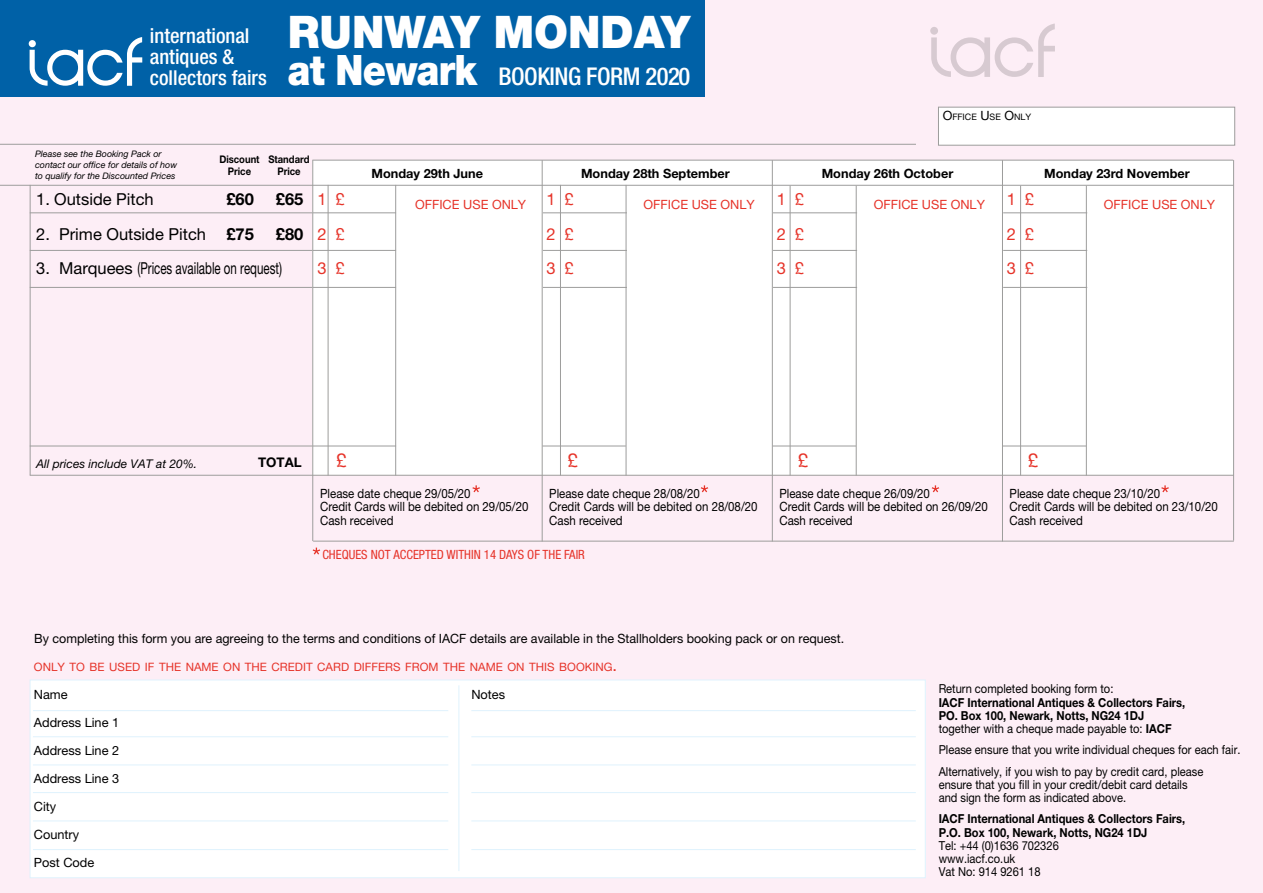
<style>
.page{position:relative;width:1263px;height:893px;background:#fdeef6}
.page>*{position:absolute;margin:0;border:0;box-sizing:border-box;transform-origin:0 0}
.t1{font:900 45px "Helvetica Neue LT Pro";color:#fff;scale:.95 1}
.t2{font:900 42px "Helvetica Neue LT Pro";letter-spacing:-.02em;color:#fff;scale:.88 1}
.t3{font:500 condensed 24.45px "Helvetica Neue LT Pro";letter-spacing:-.02em;color:#fff}
.t4{font:500 condensed 20.55px/21px "Helvetica Neue LT Pro";color:#fff}
.t5{font:18.75px "Helvetica Neue LT Pro";color:#e63329}
.t6{font:16.5px "Helvetica Neue LT Pro";color:#000}
.t7{font:16.5px/34.5px "Helvetica Neue LT Pro";color:#e63329;text-align:justify}
.t8{font:700 16.5px "Helvetica Neue LT Pro";color:#000}
.t9{font:700 13.35px "Helvetica Neue LT Pro";color:#000}
.t10{font:12.75px/13.5px "Helvetica Neue LT Pro";color:#000;scale:.9 1}
.t11{font:12.75px/27.9px "Helvetica Neue LT Pro";color:#000}
.t12{font:700 12.75px "Helvetica Neue LT Pro";color:#000}
.t13{font:12.75px "Helvetica Neue LT Pro";color:#e63329}
.t14{font:condensed 12.75px "Helvetica Neue LT Pro";color:#e63329}
.t15{font:12.3px/13.2px "Helvetica Neue LT Pro";color:#000;scale:.9 1}
.t16{font:700 12.3px/13.2px "Helvetica Neue LT Pro";color:#000;scale:.9 1}
.t17{font:italic 12px "Helvetica Neue LT Pro";color:#000}
.t18{font:11.55px "Helvetica Neue LT Pro";color:#e63329}
.t19{font:700 10.5px/12px "Helvetica Neue LT Pro";color:#000;scale:.9 1}
.t20{font:italic 9px/10.8px "Helvetica Neue LT Pro";color:#000}
.t21{font:8.85px "Helvetica Neue LT Pro";color:#000}
.s1{font-size:12.75px}
.s2{font-weight:700}
.s3{font-size:16.5px}
.s4{font-weight:400}
</style>
<div class="page">
<div style="left:312px;top:161px;width:921px;height:314px;background:#fff"></div>
<div style="left:938px;top:107px;width:297px;height:39px;background:#fff;border:1px solid #9d9d9c"></div>
<hr style="left:0;top:144px;width:916px;height:1px;background:#9d9d9c">
<hr style="left:312px;top:160px;width:921px;height:1px;background:#9d9d9c">
<hr style="left:0;top:185px;width:1233px;height:1px;background:#9d9d9c">
<hr style="left:30px;top:185px;width:1px;height:290px;background:#9d9d9c">
<hr style="left:30px;top:475px;width:1204px;height:1px;background:#9d9d9c">
<hr style="left:313px;top:541px;width:921px;height:1px;background:#9d9d9c">
<hr style="left:30px;top:446px;width:282px;height:1px;background:#9d9d9c">
<hr style="left:30px;top:212px;width:282px;height:1px;background:#9d9d9c">
<hr style="left:30px;top:250px;width:282px;height:1px;background:#9d9d9c">
<hr style="left:30px;top:287px;width:282px;height:1px;background:#9d9d9c">
<hr style="left:1233px;top:160px;width:1px;height:381px;background:#9d9d9c">
<hr style="left:542px;top:446px;width:84px;height:1px;background:#9d9d9c">
<hr style="left:543px;top:212px;width:84px;height:1px;background:#9d9d9c">
<hr style="left:543px;top:250px;width:84px;height:1px;background:#9d9d9c">
<hr style="left:543px;top:287px;width:84px;height:1px;background:#9d9d9c">
<hr style="left:626px;top:185px;width:1px;height:290px;background:#9d9d9c">
<hr style="left:560px;top:185px;width:1px;height:290px;background:#9d9d9c">
<hr style="left:542px;top:160px;width:1px;height:381px;background:#9d9d9c">
<hr style="left:773px;top:446px;width:83px;height:1px;background:#9d9d9c">
<hr style="left:773px;top:212px;width:84px;height:1px;background:#9d9d9c">
<hr style="left:773px;top:250px;width:84px;height:1px;background:#9d9d9c">
<hr style="left:773px;top:287px;width:84px;height:1px;background:#9d9d9c">
<hr style="left:856px;top:186px;width:1px;height:289px;background:#9d9d9c">
<hr style="left:790px;top:186px;width:1px;height:289px;background:#9d9d9c">
<hr style="left:772px;top:160px;width:1px;height:381px;background:#9d9d9c">
<hr style="left:395px;top:185px;width:1px;height:290px;background:#9d9d9c">
<hr style="left:328px;top:185px;width:1px;height:290px;background:#9d9d9c">
<hr style="left:312px;top:160px;width:1px;height:381px;background:#9d9d9c">
<hr style="left:313px;top:212px;width:83px;height:1px;background:#9d9d9c">
<hr style="left:313px;top:250px;width:83px;height:1px;background:#9d9d9c">
<hr style="left:313px;top:287px;width:83px;height:1px;background:#9d9d9c">
<hr style="left:313px;top:446px;width:83px;height:1px;background:#9d9d9c">
<hr style="left:1003px;top:446px;width:83px;height:1px;background:#9d9d9c">
<hr style="left:1003px;top:212px;width:84px;height:1px;background:#9d9d9c">
<hr style="left:1003px;top:250px;width:84px;height:1px;background:#9d9d9c">
<hr style="left:1003px;top:287px;width:84px;height:1px;background:#9d9d9c">
<hr style="left:1086px;top:186px;width:1px;height:289px;background:#9d9d9c">
<hr style="left:1020px;top:186px;width:1px;height:289px;background:#9d9d9c">
<hr style="left:1002px;top:160px;width:1px;height:381px;background:#9d9d9c">
<svg style="left:313px;top:548px;width:7px;height:6px"></svg>
<svg style="left:472px;top:485px;width:8px;height:7px"></svg>
<svg style="left:701px;top:485px;width:7px;height:7px"></svg>
<svg style="left:932px;top:485px;width:7px;height:7px"></svg>
<svg style="left:1161px;top:485px;width:8px;height:7px"></svg>
<div style="left:30px;top:680px;width:895px;height:198px;background:#fff"></div>
<hr style="left:458px;top:685px;width:1px;height:186px;background:#dff2fd">
<div style="left:30px;top:680px;width:896px;height:198px;border:1px solid #dff2fd"></div>
<hr style="left:33px;top:710px;width:415px;height:1px;background:#dff2fd">
<hr style="left:33px;top:736px;width:415px;height:1px;background:#dff2fd">
<hr style="left:33px;top:765px;width:415px;height:1px;background:#dff2fd">
<hr style="left:33px;top:792px;width:415px;height:1px;background:#dff2fd">
<hr style="left:33px;top:821px;width:415px;height:1px;background:#dff2fd">
<hr style="left:33px;top:849px;width:415px;height:1px;background:#dff2fd">
<hr style="left:471px;top:710px;width:445px;height:1px;background:#dff2fd">
<hr style="left:471px;top:736px;width:445px;height:1px;background:#dff2fd">
<hr style="left:471px;top:765px;width:445px;height:1px;background:#dff2fd">
<hr style="left:471px;top:792px;width:445px;height:1px;background:#dff2fd">
<hr style="left:471px;top:821px;width:445px;height:1px;background:#dff2fd">
<hr style="left:471px;top:849px;width:445px;height:1px;background:#dff2fd">
<div style="left:0;top:0;width:705px;height:97px;background:#0061a7"></div>
<div style="left:930px;top:27px;width:8px;height:8px;background:#e7d9e0;border-radius:50%"></div>
<svg style="left:931px;top:24px;width:124px;height:53px"></svg>
<div style="left:29px;top:40px;width:7px;height:7px;background:#fff;border-radius:50%"></div>
<svg style="left:30px;top:37px;width:112px;height:49px"></svg>
<h3 class="t4" style="left:150px;top:25px;width:118px">international antiques &amp; collectors fairs</h3>
<h1 class="t1" style="left:288px;top:5px;width:425px">RUNWAY MONDAY</h1>
<h2 class="t2" style="left:288px;top:45px;width:216px">at Newark</h2>
<h3 class="t3" style="left:498px;top:62px;width:193px">BOOKING FORM 2020</h3>
<p class="t21" style="left:943px;top:112px;width:90px"><span class="s1">O</span>FFICE <span class="s1">U</span>SE <span class="s1">O</span>NLY</p>
<p class="t20" style="left:35px;top:148px;width:144px">Please see the Booking Pack or contact our office for details of how to qualify for the Discounted Prices</p>
<p class="t19" style="left:228px;top:153px;width:92px;text-indent:-8px">Discount Standard<br>Price</p>
<p class="t19" style="left:277px;top:165px;width:27px">Price</p>
<p class="t6" style="left:36px;top:189px;width:119px">1. Outside Pitch</p>
<p class="t8" style="left:226px;top:189px;width:29px">£60</p>
<p class="t8" style="left:276px;top:189px;width:29px">£65</p>
<p class="t6" style="left:36px;top:224px;width:219px">2. Prime Outside Pitch <span class="s2">£75</span></p>
<p class="t8" style="left:276px;top:223px;width:29px">£80</p>
<p class="t6" style="left:36px;top:258px;width:247px">3. Marquees (Prices available on request)</p>
<p class="t12" style="left:581px;top:165px;width:150px">Monday 28th September</p>
<p class="t13" style="left:643px;top:197px;width:113px">OFFICE USE ONLY</p>
<p class="t12" style="left:822px;top:165px;width:133px">Monday 26th October</p>
<p class="t13" style="left:874px;top:197px;width:113px">OFFICE USE ONLY</p>
<p class="t12" style="left:371px;top:165px;width:113px">Monday 29th June</p>
<p class="t13" style="left:415px;top:197px;width:113px">OFFICE USE ONLY</p>
<p class="t7" style="left:317px;top:182px;width:29px">1 £ 2 £ 3 £</p>
<p class="t7" style="left:1007px;top:182px;width:29px">1 £ 2 £ 3 £</p>
<p class="t7" style="left:546px;top:182px;width:29px">1 £ 2 £ 3 £</p>
<p class="t7" style="left:777px;top:182px;width:29px">1 £ 2 £ 3 £</p>
<p class="t12" style="left:1044px;top:165px;width:147px">Monday 23rd November</p>
<p class="t13" style="left:1104px;top:197px;width:113px">OFFICE USE ONLY</p>
<p class="t17" style="left:36px;top:456px;width:163px">All prices include VAT at 20%.</p>
<p class="t9" style="left:258px;top:454px;width:45px">TOTAL</p>
<h3 class="t5" style="left:336px;top:449px;width:12px">£</h3>
<h3 class="t5" style="left:568px;top:449px;width:12px">£</h3>
<h3 class="t5" style="left:798px;top:449px;width:12px">£</h3>
<h3 class="t5" style="left:1028px;top:449px;width:12px">£</h3>
<p class="t10" style="left:320px;top:486px;width:233px">Please date cheque 29/05/20<br>Credit Cards will be debited on 29/05/20<br>Cash received</p>
<p class="t10" style="left:549px;top:486px;width:233px">Please date cheque 28/08/20<br>Credit Cards will be debited on 28/08/20<br>Cash received</p>
<p class="t10" style="left:779px;top:486px;width:233px">Please date cheque 26/09/20<br>Credit Cards will be debited on 26/09/20<br>Cash received</p>
<p class="t10" style="left:1009px;top:486px;width:233px">Please date cheque 23/10/20<br>Credit Cards will be debited on 23/10/20<br>Cash received</p>
<p class="t14" style="left:322px;top:547px;width:264px">CHEQUES NOT ACCEPTED WITHIN 14 DAYS OF THE FAIR</p>
<p class="t11" style="left:34px;top:624px;width:811px">By completing this form you are agreeing to the terms and conditions of IACF details are available in the Stallholders booking pack or on request.</p>
<p class="t18" style="left:34px;top:660px;width:585px">ONLY TO BE USED IF THE NAME ON THE CREDIT CARD DIFFERS FROM THE NAME ON THIS BOOKING<span class="s3">.</span></p>
<p class="t11" style="left:34px;top:680px;width:87px">Name<br>Address Line 1<br>Address Line 2<br>Address Line 3<br>City<br>Country<br>Post Code</p>
<p class="t11" style="left:471px;top:680px;width:35px">Notes</p>
<p class="t15" style="left:939px;top:682px;width:196px">Return completed booking form to:</p>
<p class="t16" style="left:939px;top:695px;width:276px">IACF International Antiques &amp; Collectors Fairs,<br>PO. Box 100, Newark, Notts, NG24 1DJ <span class="s4">together with a cheque made payable to:</span> IACF</p>
<p class="t15" style="left:939px;top:739px;width:337px;line-height:21.5px">Please ensure that you write individual cheques for each fair.<br>Alternatively, if you wish to pay by credit card, please</p>
<p class="t15" style="left:939px;top:778px;width:278px">ensure that you fill in your credit/debit card details and sign the form as indicated above.</p>
<p class="t16" style="left:939px;top:812px;width:276px">IACF International Antiques &amp; Collectors Fairs,<br>P.O. Box 100, Newark, Notts, NG24 1DJ</p>
<p class="t15" style="left:939px;top:838px;width:135px">Tel: +44 (0)1636 702326 www.iacf.co.uk<br>Vat No: 914 9261 18</p>
</div>
